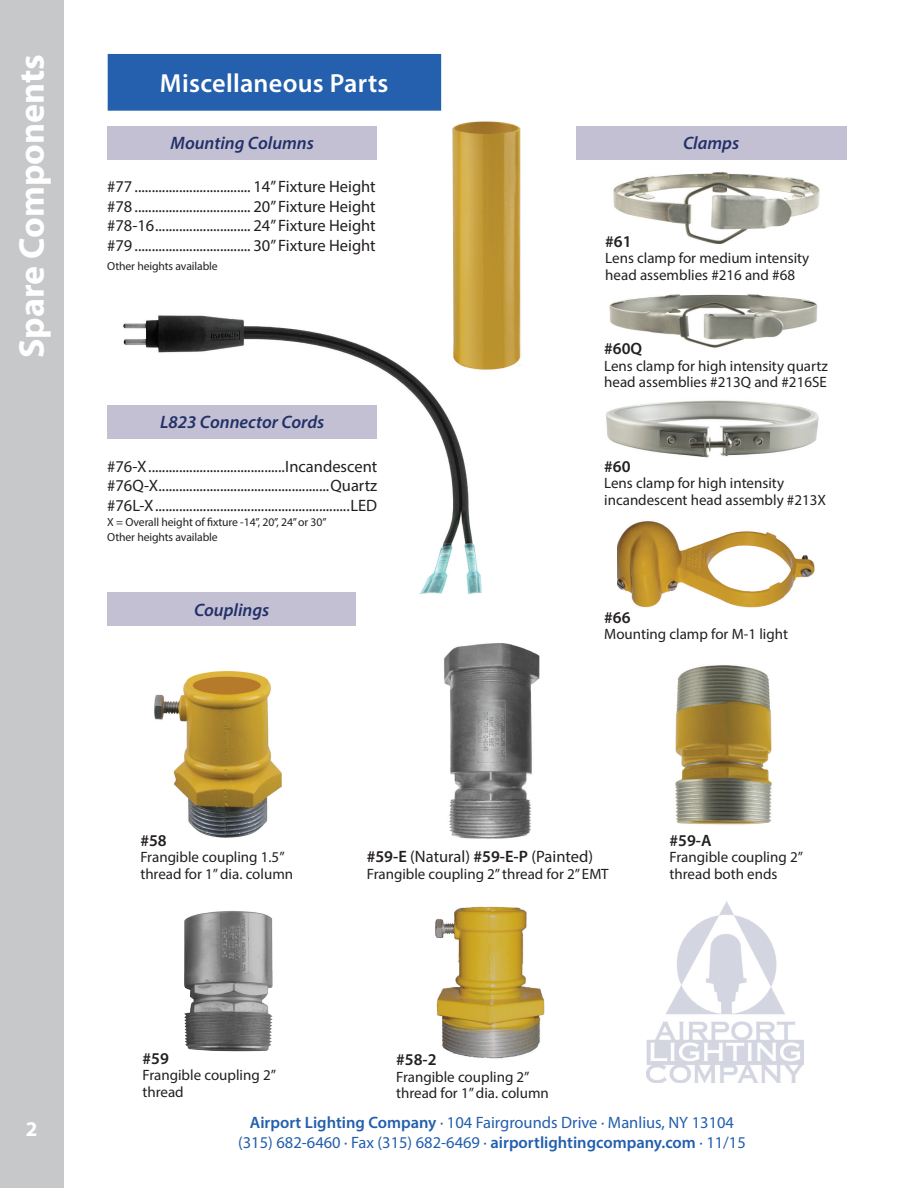
<style>
.page{position:relative;width:918px;height:1188px;background:#fff}
.page>*{position:absolute;margin:0;border:0;box-sizing:border-box;transform-origin:0 0}
.t1{font:700 36px "Myriad Pro";color:#fff}
.t2{font:600 26.25px "Myriad Pro";letter-spacing:.01em;color:#fff}
.t3{font:700 21px "Myriad Pro";color:#fff}
.t4{font:italic 600 18px "Myriad Pro";color:#233069}
.t5{font:16.5px/19.5px "Myriad Pro";color:#231f20;text-align:justify}
.t6{font:16.5px/19.8px "Myriad Pro";color:#235fad;text-align:center}
.t7{font:600 16.5px "Myriad Pro";color:#231f20}
.t8{font:15px/16.5px "Myriad Pro";color:#231f20}
.t9{font:11.7px/15px "Myriad Pro";letter-spacing:-.01em;color:#231f20}
.s1{font-weight:600}
</style>
<div class="page">
<img style="left:675px;top:665px;width:97px;height:160px">
<img style="left:107px;top:315px;width:375px;height:279px">
<div style="left:107px;top:53px;width:335px;height:58px;background:#2460ad"></div>
<img style="left:618px;top:521px;width:197px;height:87px">
<img style="left:609px;top:294px;width:209px;height:54px">
<img style="left:606px;top:400px;width:213px;height:58px">
<img style="left:435px;top:906px;width:110px;height:153px">
<img style="left:184px;top:910px;width:89px;height:142px">
<img style="left:444px;top:643px;width:96px;height:196px">
<img style="left:613px;top:172px;width:207px;height:72px">
<img style="left:155px;top:671px;width:127px;height:166px">
<div style="left:107px;top:126px;width:270px;height:33px;background:#c2c0d2"></div>
<div style="left:107px;top:405px;width:270px;height:33px;background:#c2c0d2"></div>
<div style="left:107px;top:592px;width:249px;height:34px;background:#c2c0d2"></div>
<div style="left:576px;top:126px;width:270px;height:33px;background:#c2c0d2"></div>
<img style="left:444px;top:121px;width:77px;height:251px">
<img style="left:647px;top:902px;width:157px;height:181px">
<div style="left:0;top:0;width:64px;height:1188px;background:#c7c8ca"></div>
<h1 class="t1" style="left:8px;top:358px;width:306px;rotate:-90deg">Spare Components</h1>
<h2 class="t2" style="left:160px;top:67px;width:230px">Miscellaneous Parts</h2>
<p class="t4" style="left:171px;top:132px;width:145px">Mounting Columns</p>
<p class="t5" style="left:107px;top:177px;width:270px">#77 .................................. 14” Fixture Height #78 .................................. 20” Fixture Height #78-16............................ 24” Fixture Height #79 .................................. 30” Fixture Height</p>
<p class="t9" style="left:107px;top:259px;width:112px">Other heights available</p>
<p class="t4" style="left:160px;top:411px;width:166px">L823 Connector Cords</p>
<p class="t5" style="left:107px;top:456px;width:272px">#76-X........................................Incandescent #76Q-X..................................................Quartz #76L-X.........................................................LED</p>
<p class="t9" style="left:107px;top:514px;width:221px">X = Overall height of fixture -14”, 20”, 24” or 30”<br>Other heights available</p>
<p class="t4" style="left:194px;top:599px;width:77px">Couplings</p>
<p class="t4" style="left:683px;top:132px;width:58px">Clamps</p>
<p class="t7" style="left:605px;top:231px;width:28px">#61</p>
<p class="t8" style="left:605px;top:250px;width:206px">Lens clamp for medium intensity head assemblies #216 and #68</p>
<p class="t7" style="left:604px;top:338px;width:39px">#60Q</p>
<p class="t8" style="left:604px;top:357px;width:225px">Lens clamp for high intensity quartz head assemblies #213Q and #216SE</p>
<p class="t7" style="left:604px;top:456px;width:28px">#60</p>
<p class="t8" style="left:604px;top:475px;width:223px">Lens clamp for high intensity incandescent head assembly #213X</p>
<p class="t7" style="left:604px;top:607px;width:28px">#66</p>
<p class="t8" style="left:604px;top:626px;width:185px">Mounting clamp for M-1 light</p>
<p class="t3" style="left:26px;top:1115px;width:13px">2</p>
<p class="t7" style="left:140px;top:830px;width:28px">#58</p>
<p class="t8" style="left:140px;top:849px;width:154px">Frangible coupling 1.5” thread for 1” dia. column</p>
<p class="t5" style="left:367px;top:847px;width:228px"><span class="s1">#59-E</span> (Natural) <span class="s1">#59-E-P</span> (Painted)</p>
<p class="t8" style="left:367px;top:865px;width:243px">Frangible coupling 2” thread for 2” EMT</p>
<p class="t7" style="left:670px;top:830px;width:43px">#59-A</p>
<p class="t8" style="left:670px;top:849px;width:135px">Frangible coupling 2” thread both ends</p>
<p class="t7" style="left:143px;top:1048px;width:28px">#59</p>
<p class="t8" style="left:143px;top:1067px;width:135px">Frangible coupling 2” thread</p>
<p class="t7" style="left:396px;top:1049px;width:42px">#58-2</p>
<p class="t8" style="left:396px;top:1068px;width:154px">Frangible coupling 2” thread for 1” dia. column</p>
<p class="t6" style="left:238px;top:1113px;width:509px"><span class="s1">Airport Lighting Company</span> · 104 Fairgrounds Drive · Manlius, NY 13104 (315) 682-6460 · Fax (315) 682-6469 · <span class="s1">airportlightingcompany.com</span> · 11/15</p>
</div>
